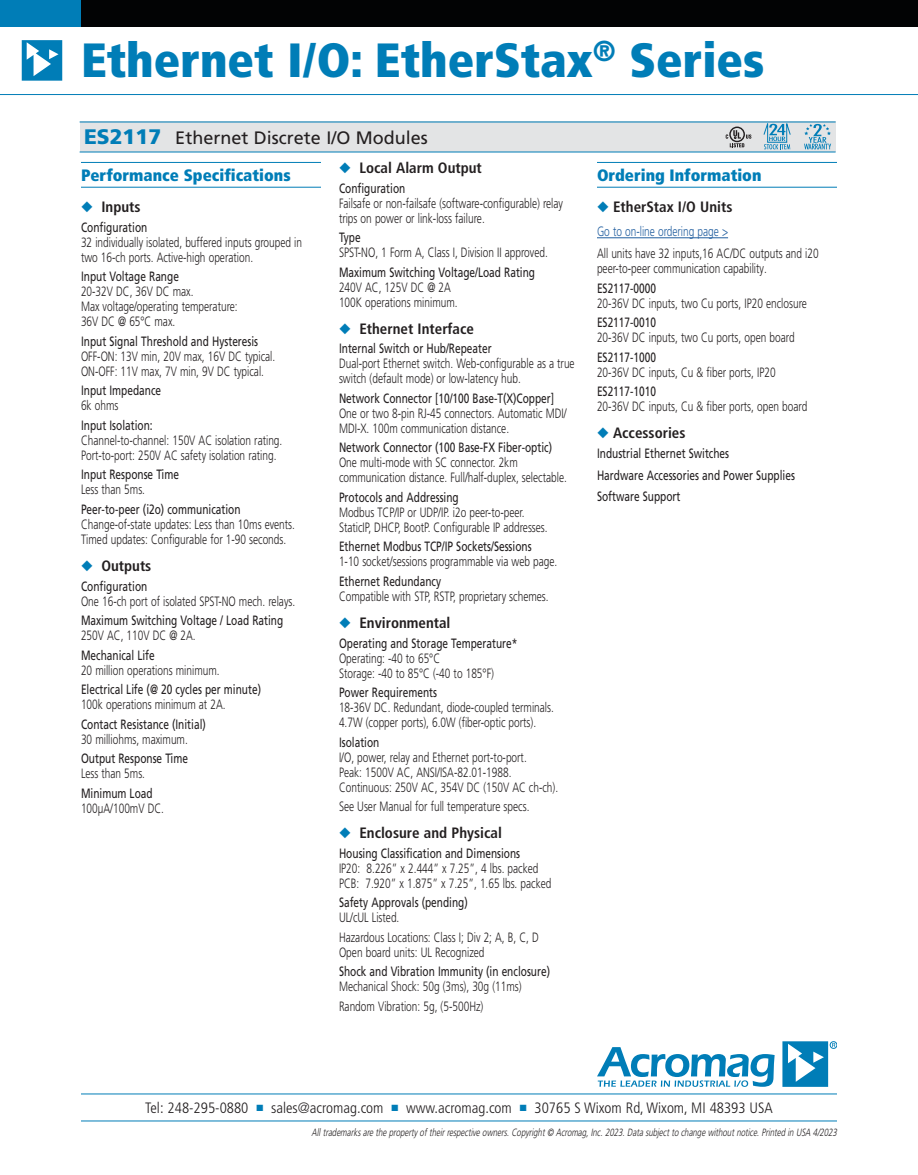
<style>
.page{position:relative;width:918px;height:1175px;background:#fff}
.page>*{position:absolute;margin:0;border:0;box-sizing:border-box;transform-origin:0 0}
.t1{font:900 condensed 48px "Frutiger LT Pro";color:#007db7}
.Description_1{font:18px "Frutiger LT Pro";color:#231f20}
.Subhead_Ruled{font:900 condensed 16.5px "Frutiger LT Pro";color:#007db7}
.Spec_head_sa{font:700 condensed 15px "Frutiger LT Pro";color:#231f20}
.Address{font:300 condensed 15px "Frutiger LT Pro";color:#231f20}
.Spec2{font:300 13.5px/15px "Frutiger LT Pro";color:#231f20;scale:.75 1}
.Spec_head3{font:13.5px "Frutiger LT Pro";color:#231f20;scale:.75 1}
.Spec2-2{font:300 13.5px "Frutiger LT Pro";color:#215e9f;scale:.75 1}
.Legal_Stuff{font:italic 300 10.5px "Frutiger LT Pro";color:#231f20;scale:.75 1}
.s1{font-weight:900;font-size:21px;color:#007db7}
.s2{color:#007db7}
</style>
<div class="page">
<hr style="left:81px;top:162px;width:240px;height:1px;background:#007db7">
<hr style="left:81px;top:187px;width:240px;height:1px;background:#007db7">
<hr style="left:597px;top:162px;width:240px;height:1px;background:#007db7">
<hr style="left:597px;top:187px;width:240px;height:1px;background:#007db7">
<hr style="left:597px;top:237px;width:131px;height:1px;background:#215e9f">
<div style="left:80px;top:122px;width:756px;height:30px;background:#e3e4e5"></div>
<hr style="left:80px;top:122px;width:756px;height:1px;background:#007db7">
<svg style="left:804px;top:124px;width:27px;height:25px"></svg>
<svg style="left:726px;top:127px;width:25px;height:20px"></svg>
<svg style="left:764px;top:123px;width:27px;height:26px"></svg>
<hr style="left:80px;top:152px;width:756px;height:1px;background:#007db7">
<div style="left:81px;top:0;width:837px;height:27px;background:#020304"></div>
<svg style="left:22px;top:40px;width:40px;height:41px"></svg>
<div style="left:0;top:0;width:81px;height:27px;background:#007db7"></div>
<hr style="left:81px;top:1093px;width:756px;height:1px;background:#007db7">
<hr style="left:81px;top:1120px;width:756px;height:1px;background:#007db7">
<hr style="left:0;top:94px;width:918px;height:1px;background:#007db7">
<div style="left:830px;top:1041px;width:7px;height:7px;border:1px solid #007db7;border-radius:50%"></div>
<svg style="left:782px;top:1041px;width:53px;height:45px"></svg>
<svg style="left:597px;top:1047px;width:178px;height:39px"></svg>
<p class="t1" style="left:81px;top:30px;width:685px">Ethernet I/O: EtherStax<sup>®</sup> Series</p>
<p class="Description_1" style="left:84px;top:127px;width:345px"><span class="s1">ES2117</span> Ethernet Discrete I/O Modules</p>
<p class="Subhead_Ruled" style="left:81px;top:165px;width:211px">Performance Specifications</p>
<p class="Spec_head_sa" style="left:81px;top:198px;width:61px"><span class="s2">◆</span> Inputs</p>
<p class="Spec_head3" style="left:81px;top:219px;width:90px">Configuration</p>
<p class="Spec2" style="left:81px;top:235px;width:296px">32 individually isolated, buffered inputs grouped in two 16-ch ports. Active-high operation.</p>
<p class="Spec_head3" style="left:81px;top:269px;width:132px">Input Voltage Range</p>
<p class="Spec2" style="left:81px;top:284px;width:211px">20-32V DC, 36V DC max.<br>Max voltage/operating temperature:<br>36V DC @ 65°C max.</p>
<p class="Spec_head3" style="left:81px;top:333px;width:238px">Input Signal Threshold and Hysteresis</p>
<p class="Spec2" style="left:81px;top:349px;width:261px">OFF-ON: 13V min, 20V max, 16V DC typical.<br>ON-OFF: 11V max, 7V min, 9V DC typical.</p>
<p class="Spec_head3" style="left:81px;top:383px;width:108px">Input Impedance</p>
<p class="Spec2" style="left:81px;top:398px;width:51px">6k ohms</p>
<p class="Spec_head3" style="left:81px;top:417px;width:97px">Input Isolation:</p>
<p class="Spec2" style="left:81px;top:433px;width:270px">Channel-to-channel: 150V AC isolation rating.<br>Port-to-port: 250V AC safety isolation rating.</p>
<p class="Spec_head3" style="left:81px;top:467px;width:132px">Input Response Time</p>
<p class="Spec2" style="left:81px;top:482px;width:87px">Less than 5ms.</p>
<p class="Spec_head3" style="left:81px;top:501px;width:214px">Peer-to-peer (i2o) communication</p>
<p class="Spec2" style="left:81px;top:517px;width:287px">Change-of-state updates: Less than 10ms events.<br>Timed updates: Configurable for 1-90 seconds.</p>
<p class="Spec_head_sa" style="left:81px;top:557px;width:72px"><span class="s2">◆</span> Outputs</p>
<p class="Spec_head3" style="left:81px;top:578px;width:90px">Configuration</p>
<p class="Spec2" style="left:81px;top:593px;width:287px">One 16-ch port of isolated SPST-NO mech. relays.</p>
<p class="Spec_head3" style="left:81px;top:612px;width:271px">Maximum Switching Voltage / Load Rating</p>
<p class="Spec2" style="left:81px;top:628px;width:155px">250V AC, 110V DC @ 2A.</p>
<p class="Spec_head3" style="left:81px;top:647px;width:100px">Mechanical Life</p>
<p class="Spec2" style="left:81px;top:662px;width:186px">20 million operations minimum.</p>
<p class="Spec_head3" style="left:81px;top:681px;width:242px">Electrical Life (@ 20 cycles per minute)</p>
<p class="Spec2" style="left:81px;top:697px;width:194px">100k operations minimum at 2A.</p>
<p class="Spec_head3" style="left:81px;top:716px;width:168px">Contact Resistance (Initial)</p>
<p class="Spec2" style="left:81px;top:731px;width:144px">30 milliohms, maximum.</p>
<p class="Spec_head3" style="left:81px;top:750px;width:144px">Output Response Time</p>
<p class="Spec2" style="left:81px;top:766px;width:87px">Less than 5ms.</p>
<p class="Spec_head3" style="left:81px;top:785px;width:97px">Minimum Load</p>
<p class="Spec2" style="left:81px;top:800px;width:112px">100µA/100mV DC.</p>
<p class="Spec_head_sa" style="left:339px;top:159px;width:144px"><span class="s2">◆</span> Local Alarm Output</p>
<p class="Spec_head3" style="left:339px;top:180px;width:90px">Configuration</p>
<p class="Spec2" style="left:339px;top:196px;width:300px">Failsafe or non-failsafe (software-configurable) relay trips on power or link-loss failure.</p>
<p class="Spec_head3" style="left:339px;top:230px;width:31px">Type</p>
<p class="Spec2" style="left:339px;top:245px;width:280px">SPST-NO, 1 Form A, Class I, Division II approved.</p>
<p class="Spec_head3" style="left:339px;top:264px;width:263px">Maximum Switching Voltage/Load Rating</p>
<p class="Spec2" style="left:339px;top:280px;width:160px">240V AC, 125V DC @ 2A<br>100K operations minimum.</p>
<p class="Spec_head_sa" style="left:339px;top:320px;width:136px"><span class="s2">◆</span> Ethernet Interface</p>
<p class="Spec_head3" style="left:339px;top:341px;width:205px">Internal Switch or Hub/Repeater</p>
<p class="Spec2" style="left:339px;top:356px;width:316px">Dual-port Ethernet switch. Web-configurable as a true switch (default mode) or low-latency hub.</p>
<p class="Spec_head3" style="left:339px;top:390px;width:288px">Network Connector [10/100 Base-T(X)Copper]</p>
<p class="Spec2" style="left:339px;top:406px;width:305px">One or two 8-pin RJ-45 connectors. Automatic MDI/<br>MDI-X. 100m communication distance.</p>
<p class="Spec_head3" style="left:339px;top:440px;width:286px">Network Connector (100 Base-FX Fiber-optic)</p>
<p class="Spec2" style="left:339px;top:455px;width:305px">One multi-mode with SC connector. 2km communication distance. Full/half-duplex, selectable.</p>
<p class="Spec_head3" style="left:339px;top:489px;width:161px">Protocols and Addressing</p>
<p class="Spec2" style="left:339px;top:505px;width:280px">Modbus TCP/IP or UDP/IP. i2o peer-to-peer.<br>StaticIP, DHCP, BootP. Configurable IP addresses.</p>
<p class="Spec_head3" style="left:339px;top:539px;width:258px">Ethernet Modbus TCP/IP Sockets/Sessions</p>
<p class="Spec2" style="left:339px;top:554px;width:293px">1-10 socket/sessions programmable via web page.</p>
<p class="Spec_head3" style="left:339px;top:573px;width:138px">Ethernet Redundancy</p>
<p class="Spec2" style="left:339px;top:589px;width:281px">Compatible with STP, RSTP, proprietary schemes.</p>
<p class="Spec_head_sa" style="left:339px;top:614px;width:113px"><span class="s2">◆</span> Environmental</p>
<p class="Spec_head3" style="left:339px;top:635px;width:239px">Operating and Storage Temperature*</p>
<p class="Spec2" style="left:339px;top:650px;width:208px">Operating: -40 to 65°C<br>Storage: -40 to 85°C (-40 to 185°F)</p>
<p class="Spec_head3" style="left:339px;top:684px;width:132px">Power Requirements</p>
<p class="Spec2" style="left:339px;top:700px;width:288px">18-36V DC. Redundant, diode-coupled terminals.<br>4.7W (copper ports), 6.0W (fiber-optic ports).</p>
<p class="Spec_head3" style="left:339px;top:734px;width:56px">Isolation</p>
<p class="Spec2" style="left:339px;top:749px;width:294px">I/O, power, relay and Ethernet port-to-port.<br>Peak: 1500V AC, ANSI/ISA-82.01-1988.<br>Continuous: 250V AC, 354V DC (150V AC ch-ch).</p>
<p class="Spec2" style="left:339px;top:799px;width:256px">See User Manual for full temperature specs.</p>
<p class="Spec_head_sa" style="left:339px;top:824px;width:164px"><span class="s2">◆</span> Enclosure and Physical</p>
<p class="Spec_head3" style="left:339px;top:845px;width:243px">Housing Classification and Dimensions</p>
<p class="Spec2" style="left:339px;top:860px;width:285px">IP20: 8.226” x 2.444” x 7.25”, 4 lbs. packed<br>PCB: 7.920” x 1.875” x 7.25”, 1.65 lbs. packed</p>
<p class="Spec_head3" style="left:339px;top:894px;width:173px">Safety Approvals (pending)</p>
<p class="Spec2" style="left:339px;top:910px;width:82px">UL/cUL Listed.</p>
<p class="Spec2" style="left:339px;top:929px;width:268px">Hazardous Locations: Class I; Div 2; A, B, C, D<br>Open board units: UL Recognized</p>
<p class="Spec_head3" style="left:339px;top:963px;width:283px">Shock and Vibration Immunity (in enclosure)</p>
<p class="Spec2" style="left:339px;top:979px;width:245px">Mechanical Shock: 50g (3ms), 30g (11ms)</p>
<p class="Spec2" style="left:339px;top:998px;width:194px">Random Vibration: 5g, (5-500Hz)</p>
<p class="Subhead_Ruled" style="left:597px;top:165px;width:166px">Ordering Information</p>
<p class="Spec_head_sa" style="left:597px;top:198px;width:137px"><span class="s2">◆</span> EtherStax I/O Units</p>
<p class="Spec2-2" style="left:597px;top:224px;width:176px">Go to on-line ordering page &gt;</p>
<p class="Spec2" style="left:597px;top:246px;width:297px">All units have 32 inputs,16 AC/DC outputs and i20 peer-to-peer communication capability.</p>
<p class="Spec_head3" style="left:597px;top:280px;width:80px">ES2117-0000</p>
<p class="Spec2" style="left:597px;top:296px;width:282px">20-36V DC inputs, two Cu ports, IP20 enclosure</p>
<p class="Spec_head3" style="left:597px;top:314px;width:80px">ES2117-0010</p>
<p class="Spec2" style="left:597px;top:330px;width:265px">20-36V DC inputs, two Cu ports, open board</p>
<p class="Spec_head3" style="left:597px;top:349px;width:80px">ES2117-1000</p>
<p class="Spec2" style="left:597px;top:365px;width:240px">20-36V DC inputs, Cu &amp; fiber ports, IP20</p>
<p class="Spec_head3" style="left:597px;top:383px;width:80px">ES2117-1010</p>
<p class="Spec2" style="left:597px;top:399px;width:282px">20-36V DC inputs, Cu &amp; fiber ports, open board</p>
<p class="Spec_head_sa" style="left:597px;top:424px;width:90px"><span class="s2">◆</span> Accessories</p>
<p class="Spec_head3" style="left:597px;top:445px;width:178px">Industrial Ethernet Switches</p>
<p class="Spec_head3" style="left:597px;top:467px;width:266px">Hardware Accessories and Power Supplies</p>
<p class="Spec_head3" style="left:597px;top:488px;width:113px">Software Support</p>
<p class="Address" style="left:145px;top:1098px;width:629px">Tel: 248-295-0880 <span class="s2">■</span> sales@acromag.com <span class="s2">■</span> www.acromag.com <span class="s2">■</span> 30765 S Wixom Rd, Wixom, MI 48393 USA</p>
<p class="Legal_Stuff" style="left:312px;top:1125px;width:705px">Alltrademarksarethepropertyoftheirrespectiveowners.Copyright© Acromag,Inc.2023.Datasubjectto changewithoutnotice.Printed in USA 4/2023</p>
</div>
